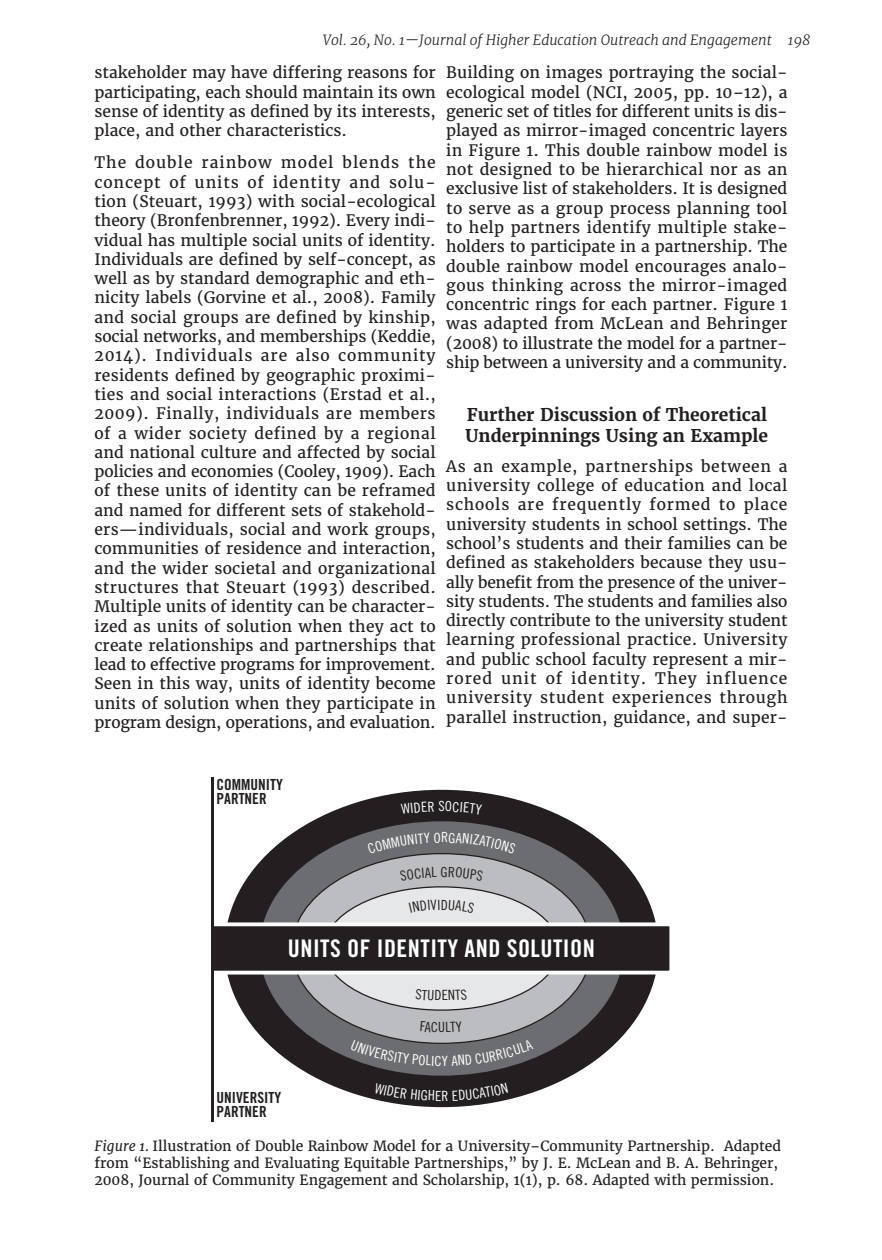
<style>
.page{position:relative;width:882px;height:1260px;background:#fff}
.page>*{position:absolute;margin:0;border:0;box-sizing:border-box;transform-origin:0 0}
.t1{font:24.32px "Trade Gothic LT Std Bd Cn 20";letter-spacing:.02em;color:#fff}
.Level_1-Header-2Colu{font:700 17.5px/21.3px "Merriweather";color:#231f20}
.Paragraphs-Story-2Co{font:15.75px/19.2px "Merriweather";color:#231f20;text-align:justify}
.t2{font:15.4px/14px "Trade Gothic LT Std Bd Cn 20";color:#231f20}
.Figure_Caption{font:14px/16.8px "Merriweather";color:#231f20}
.t3{font:italic 300 14px "Merriweather";color:#231f20}
.s1{font-style:italic}
</style>
<div class="page">
<div style="left:225px;top:790px;width:434px;height:317px;background:#231f20;border-radius:50%"></div>
<div style="left:260px;top:821px;width:364px;height:255px;background:#6c6d70;border-radius:50%"></div>
<div style="left:292px;top:854px;width:299px;height:189px;background:#bcbdc0;border-radius:50%"></div>
<div style="left:324px;top:887px;width:235px;height:123px;background:#e6e7e9;border-radius:50%"></div>
<div style="left:210px;top:922px;width:463px;height:53px;background:#231f20;border:4px solid #fff"></div>
<hr style="left:211px;top:777px;width:3px;height:344px;background:#231f20">
<svg style="left:367px;top:832px;width:149px;height:22px"></svg>
<svg style="left:352px;top:1039px;width:181px;height:27px"></svg>
<svg style="left:374px;top:1099px;width:134px;height:2px"></svg>
<p class="t3" style="left:323px;top:32px;width:489px">Vol. 26, No. 1—Journal of Higher Education Outreach and Engagement 198</p>
<p class="Paragraphs-Story-2Co" style="left:94px;top:63px;width:343px">stakeholder may have differing reasons for participating, each should maintain its own sense of identity as defined by its interests, place, and other characteristics.</p>
<p class="Paragraphs-Story-2Co" style="left:94px;top:153px;width:343px">The double rainbow model blends the concept of units of identity and solu&shy;tion (Steuart, 1993) with social-ecological theory (Bronfenbrenner, 1992). Every indi&shy;vidual has multiple social units of identity.<br>Individuals are defined by self-concept, as well as by standard demographic and eth&shy;nicity labels (Gorvine et al., 2008). Family and social groups are defined by kinship, social networks, and memberships (Keddie, 2014). Individuals are also community residents defined by geographic proximi&shy;ties and social interactions (Erstad et al., 2009). Finally, individuals are members of a wider society defined by a regional and national culture and affected by social policies and economies (Cooley, 1909). Each of these units of identity can be reframed and named for different sets of stakehold&shy;ers—individuals, social and work groups, communities of residence and interaction, and the wider societal and organizational structures that Steuart (1993) described.<br>Multiple units of identity can be character&shy;ized as units of solution when they act to create relationships and partnerships that lead to effective programs for improvement.<br>Seen in this way, units of identity become units of solution when they participate in program design, operations, and evaluation.</p>
<p class="Paragraphs-Story-2Co" style="left:446px;top:63px;width:343px">Building on images portraying the social&shy;ecological model (NCI, 2005, pp. 10–12), a generic set of titles for different units is dis&shy;played as mirror-imaged concentric layers in Figure 1. This double rainbow model is not designed to be hierarchical nor as an exclusive list of stakeholders. It is designed to serve as a group process planning tool to help partners identify multiple stake&shy;holders to participate in a partnership. The double rainbow model encourages analo&shy;gous thinking across the mirror-imaged concentric rings for each partner. Figure 1 was adapted from McLean and Behringer (2008) to illustrate the model for a partner&shy;ship between a university and a community.</p>
<p class="Level_1-Header-2Colu" style="left:466px;top:404px;width:304px">Further Discussion of Theoretical<br>Underpinnings Using an Example</p>
<p class="Paragraphs-Story-2Co" style="left:446px;top:456px;width:343px">As an example, partnerships between a university college of education and local schools are frequently formed to place university students in school settings. The school’s students and their families can be defined as stakeholders because they usu&shy;ally benefit from the presence of the univer&shy;sity students. The students and families also directly contribute to the university student learning professional practice. University and public school faculty represent a mir&shy;rored unit of identity. They influence university student experiences through parallel instruction, guidance, and super-</p>
<p class="t2" style="left:217px;top:777px;width:68px">COMMUNITY<br>PARTNER</p>
<p class="t1" style="left:288px;top:934px;width:309px">UNITS OF IDENTITY AND SOLUTION</p>
<p class="t2" style="left:217px;top:1090px;width:66px">UNIVERSITY<br>PARTNER</p>
<p class="Figure_Caption" style="left:94px;top:1138px;width:688px"><span class="s1">Figure 1.</span> Illustration of Double Rainbow Model for a University–Community Partnership. Adapted from “Establishing and Evaluating Equitable Partnerships,” by J. E. McLean and B. A. Behringer,<br>2008, Journal of Community Engagement and Scholarship, 1(1), p. 68. Adapted with permission.</p>
</div>
